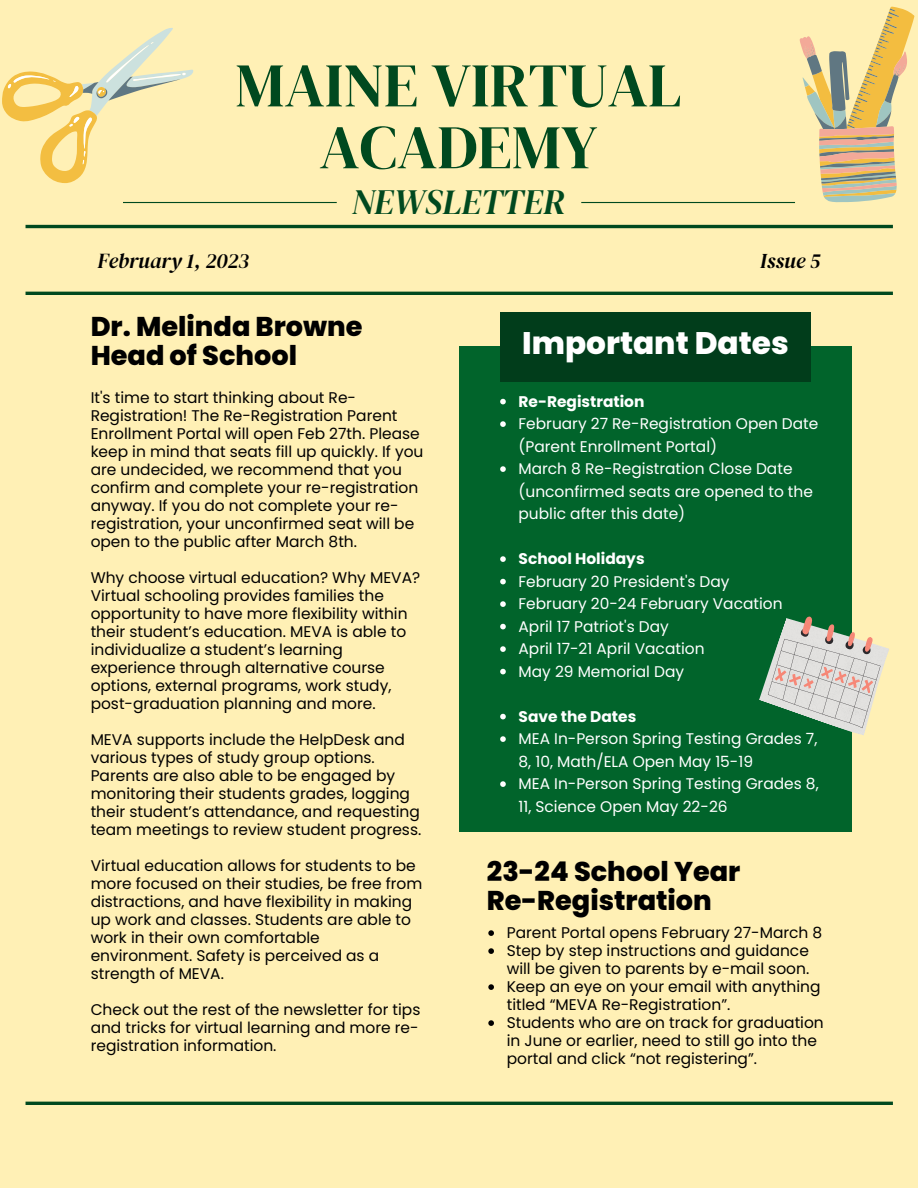
<style>
.page{position:relative;width:918px;height:1188px;background:#fff0b5}
.page>*{position:absolute;margin:0;border:0;box-sizing:border-box;transform-origin:0 0}
.t1{font:61.95px/61.8px "DM Serif Display";color:#00491f;text-align:center}
.t2{font:italic 35.25px "DM Serif Display";color:#00491f}
.t3{font:800 31.2px "Poppins";color:#fff}
.t4{font:800 27.15px/29.2px "Poppins";color:#000}
.t5{font:italic 21.15px "DM Serif Display";color:#000}
.t6{font:15.45px/18px "Poppins";color:#000}
.t7{font:15.45px/22.5px "Poppins";color:#fff}
.t8{font:700 15.45px "Poppins";color:#fff}
</style>
<div class="page">
<hr style="left:123px;top:202px;width:214px;height:1px;background:#00491f">
<hr style="left:26px;top:225px;width:867px;height:3px;background:#00491f">
<hr style="left:26px;top:292px;width:867px;height:3px;background:#00491f">
<hr style="left:26px;top:1102px;width:867px;height:3px;background:#00491f">
<hr style="left:581px;top:202px;width:214px;height:1px;background:#00491f">
<div style="left:459px;top:346px;width:393px;height:486px;background:#01642b"></div>
<div style="left:500px;top:312px;width:310px;height:70px;background:#013d1b"></div>
<svg style="left:2px;top:28px;width:191px;height:155px"></svg>
<svg style="left:800px;top:7px;width:114px;height:195px"></svg>
<svg style="left:500px;top:399px;width:6px;height:5px"></svg>
<svg style="left:500px;top:421px;width:6px;height:6px"></svg>
<svg style="left:500px;top:466px;width:6px;height:6px"></svg>
<svg style="left:500px;top:556px;width:6px;height:6px"></svg>
<svg style="left:500px;top:579px;width:6px;height:5px"></svg>
<svg style="left:500px;top:601px;width:6px;height:6px"></svg>
<svg style="left:500px;top:624px;width:6px;height:5px"></svg>
<svg style="left:500px;top:646px;width:6px;height:6px"></svg>
<svg style="left:500px;top:669px;width:6px;height:5px"></svg>
<svg style="left:500px;top:714px;width:6px;height:5px"></svg>
<svg style="left:500px;top:736px;width:6px;height:6px"></svg>
<svg style="left:500px;top:781px;width:6px;height:6px"></svg>
<svg style="left:488px;top:930px;width:6px;height:6px"></svg>
<svg style="left:488px;top:948px;width:6px;height:6px"></svg>
<svg style="left:488px;top:984px;width:6px;height:6px"></svg>
<svg style="left:488px;top:1020px;width:6px;height:6px"></svg>
<svg style="left:759px;top:616px;width:130px;height:119px"></svg>
<h1 class="t1" style="left:235px;top:54px;width:448px">MAINE VIRTUAL<br>ACADEMY</h1>
<h2 class="t2" style="left:352px;top:177px;width:215px">NEWSLETTER</h2>
<h3 class="t5" style="left:97px;top:246px;width:153px">February 1, 2023</h3>
<h3 class="t5" style="left:760px;top:246px;width:62px">Issue 5</h3>
<h3 class="t4" style="left:91px;top:312px;width:273px">Dr. Melinda Browne<br>Head of School</h3>
<p class="t6" style="left:91px;top:389px;width:334px">It's time to start thinking about Re-Registration! The Re-Registration Parent Enrollment Portal will open Feb 27th. Please keep in mind that seats fill up quickly. If you are undecided, we recommend that you confirm and complete your re-registration anyway. If you do not complete your re&shy;registration, your unconfirmed seat will be open to the public after March 8th.</p>
<p class="t6" style="left:91px;top:569px;width:331px">Why choose virtual education? Why MEVA?<br>Virtual schooling provides families the opportunity to have more flexibility within their student’s education. MEVA is able to individualize a student’s learning experience through alternative course options, external programs, work study, post-graduation planning and more.</p>
<p class="t6" style="left:91px;top:731px;width:332px">MEVA supports include the HelpDesk and various types of study group options.<br>Parents are also able to be engaged by monitoring their students grades, logging their student’s attendance, and requesting team meetings to review student progress.</p>
<p class="t6" style="left:91px;top:857px;width:333px">Virtual education allows for students to be more focused on their studies, be free from distractions, and have flexibility in making up work and classes. Students are able to work in their own comfortable environment. Safety is perceived as a strength of MEVA.</p>
<p class="t6" style="left:91px;top:1001px;width:331px;text-align:justify">Check out the rest of the newsletter for tips and tricks for virtual learning and more re&shy;registration information.</p>
<h3 class="t3" style="left:522px;top:322px;width:268px">Important Dates</h3>
<p class="t8" style="left:519px;top:390px;width:128px">Re-Registration</p>
<p class="t7" style="left:519px;top:413px;width:301px">February 27 Re-Registration Open Date (Parent Enrollment Portal)<br>March 8 Re-Registration Close Date (unconfirmed seats are opened to the public after this date)</p>
<p class="t8" style="left:519px;top:548px;width:128px">School Holidays</p>
<p class="t7" style="left:519px;top:570px;width:266px">February 20 President's Day<br>February 20-24 February Vacation<br>April 17 Patriot's Day<br>April 17-21 April Vacation<br>May 29 Memorial Day</p>
<p class="t8" style="left:519px;top:705px;width:119px">Save the Dates</p>
<p class="t7" style="left:519px;top:728px;width:302px">MEA In-Person Spring Testing Grades 7, 8, 10, Math/ELA Open May 15-19<br>MEA In-Person Spring Testing Grades 8, 11, Science Open May 22-26</p>
<h3 class="t4" style="left:487px;top:856px;width:255px">23-24 School Year<br>Re-Registration</h3>
<p class="t6" style="left:507px;top:924px;width:319px">Parent Portal opens February 27-March 8<br>Step by step instructions and guidance will be given to parents by e-mail soon.<br>Keep an eye on your email with anything titled “MEVA Re-Registration”.<br>Students who are on track for graduation in June or earlier, need to still go into the portal and click “not registering”.</p>
</div>
